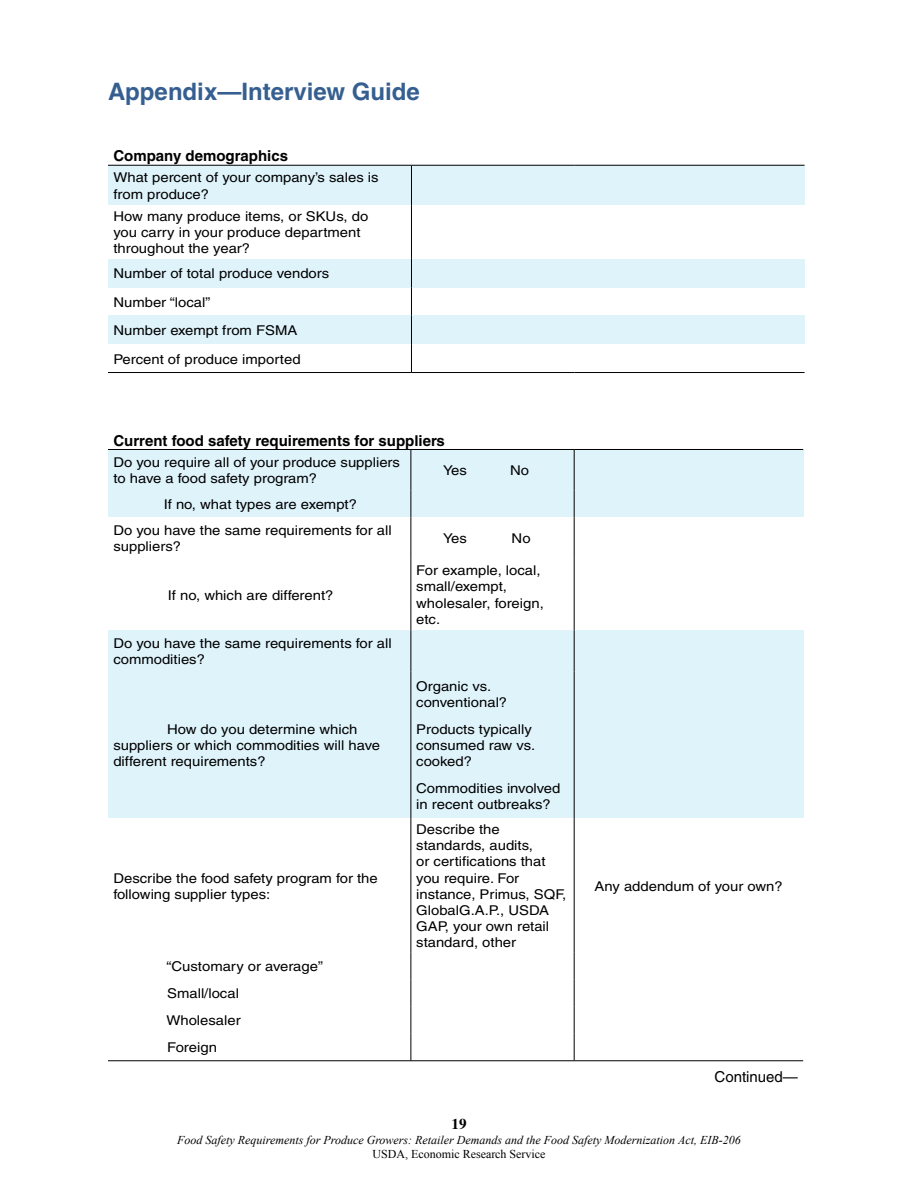
<style>
.page{position:relative;width:918px;height:1188px;background:#fff}
.page>*{position:absolute;margin:0;border:0;box-sizing:border-box;transform-origin:0 0}
.t1{font:700 24px "Helvetica";color:#365f91}
.t2{font:700 15px "Helvetica";color:#000}
.t3{font:15px "Helvetica";color:#000}
.t4{font:700 15px "Times";color:#000}
.t5{font:13.5px/16.2px "Helvetica";color:#000;scale:1.1 1}
.t6{font:italic 12px "Times New Roman";color:#000}
.t7{font:12px "Times New Roman";color:#000}
</style>
<div class="page">
<hr style="left:108px;top:372px;width:303px;height:1px;background:#000">
<hr style="left:411px;top:372px;width:164px;height:1px;background:#000">
<hr style="left:575px;top:372px;width:230px;height:1px;background:#000">
<div style="left:108px;top:449px;width:303px;height:41px;background:#dff3fb"></div>
<div style="left:411px;top:449px;width:163px;height:41px;background:#dff3fb"></div>
<div style="left:574px;top:449px;width:229px;height:41px;background:#dff3fb"></div>
<div style="left:108px;top:490px;width:303px;height:27px;background:#dff3fb"></div>
<div style="left:411px;top:490px;width:163px;height:27px;background:#dff3fb"></div>
<div style="left:574px;top:490px;width:229px;height:27px;background:#dff3fb"></div>
<div style="left:108px;top:631px;width:303px;height:40px;background:#dff3fb"></div>
<div style="left:411px;top:631px;width:163px;height:40px;background:#dff3fb"></div>
<div style="left:574px;top:631px;width:229px;height:40px;background:#dff3fb"></div>
<div style="left:108px;top:671px;width:303px;height:147px;background:#dff3fb"></div>
<div style="left:411px;top:671px;width:163px;height:147px;background:#dff3fb"></div>
<div style="left:574px;top:671px;width:229px;height:147px;background:#dff3fb"></div>
<hr style="left:411px;top:450px;width:1px;height:40px;background:#000">
<hr style="left:574px;top:450px;width:1px;height:40px;background:#000">
<svg style="left:411px;top:490px;width:1px;height:27px"></svg>
<svg style="left:574px;top:490px;width:1px;height:27px"></svg>
<hr style="left:411px;top:517px;width:1px;height:41px;background:#000">
<hr style="left:574px;top:517px;width:1px;height:41px;background:#000">
<hr style="left:411px;top:558px;width:1px;height:73px;background:#000">
<hr style="left:574px;top:558px;width:1px;height:73px;background:#000">
<hr style="left:411px;top:631px;width:1px;height:40px;background:#000">
<hr style="left:574px;top:631px;width:1px;height:40px;background:#000">
<hr style="left:411px;top:671px;width:1px;height:147px;background:#000">
<hr style="left:574px;top:671px;width:1px;height:147px;background:#000">
<hr style="left:411px;top:818px;width:1px;height:135px;background:#000">
<hr style="left:574px;top:818px;width:1px;height:135px;background:#000">
<svg style="left:411px;top:953px;width:1px;height:108px"></svg>
<svg style="left:574px;top:953px;width:1px;height:108px"></svg>
<hr style="left:108px;top:449px;width:303px;height:1px;background:#000">
<hr style="left:411px;top:449px;width:163px;height:1px;background:#000">
<hr style="left:574px;top:449px;width:229px;height:1px;background:#000">
<hr style="left:108px;top:1061px;width:303px;height:1px;background:#000">
<hr style="left:411px;top:1061px;width:163px;height:1px;background:#000">
<hr style="left:574px;top:1061px;width:229px;height:1px;background:#000">
<div style="left:108px;top:165px;width:303px;height:40px;background:#dff3fb"></div>
<div style="left:108px;top:259px;width:303px;height:28px;background:#dff3fb"></div>
<div style="left:108px;top:316px;width:303px;height:28px;background:#dff3fb"></div>
<div style="left:411px;top:165px;width:164px;height:40px;background:#dff3fb"></div>
<div style="left:575px;top:165px;width:230px;height:40px;background:#dff3fb"></div>
<div style="left:411px;top:259px;width:164px;height:28px;background:#dff3fb"></div>
<div style="left:575px;top:259px;width:230px;height:28px;background:#dff3fb"></div>
<div style="left:411px;top:316px;width:164px;height:28px;background:#dff3fb"></div>
<div style="left:575px;top:316px;width:230px;height:28px;background:#dff3fb"></div>
<hr style="left:108px;top:165px;width:303px;height:1px;background:#000">
<hr style="left:411px;top:165px;width:164px;height:1px;background:#000">
<hr style="left:575px;top:165px;width:230px;height:1px;background:#000">
<hr style="left:411px;top:165px;width:1px;height:40px;background:#000">
<hr style="left:411px;top:205px;width:1px;height:54px;background:#000">
<svg style="left:411px;top:259px;width:1px;height:113px"></svg>
<h2 class="t1" style="left:108px;top:76px;width:313px">Appendix—Interview Guide</h2>
<h3 class="t2" style="left:113px;top:147px;width:176px">Company demographics</h3>
<p class="t5" style="left:113px;top:169px;width:243px">What percent of your company’s sales is from produce?</p>
<p class="t5" style="left:113px;top:208px;width:233px">How many produce items, or SKUs, do you carry in your produce department throughout the year?</p>
<p class="t5" style="left:113px;top:265px;width:198px">Number of total produce vendors</p>
<p class="t5" style="left:113px;top:294px;width:90px">Number “local”</p>
<p class="t5" style="left:113px;top:322px;width:169px">Number exempt from FSMA</p>
<p class="t5" style="left:113px;top:351px;width:172px">Percent of produce imported</p>
<h3 class="t2" style="left:113px;top:431px;width:333px">Current food safety requirements for suppliers</h3>
<p class="t5" style="left:113px;top:454px;width:262px">Do you require all of your produce suppliers to have a food safety program?</p>
<p class="t5" style="left:164px;top:496px;width:177px">If no, what types are exempt?</p>
<p class="t5" style="left:113px;top:522px;width:255px">Do you have the same requirements for all suppliers?</p>
<p class="t5" style="left:168px;top:587px;width:152px">If no, which are different?</p>
<p class="t5" style="left:113px;top:635px;width:255px">Do you have the same requirements for all commodities?</p>
<p class="t5" style="left:443px;top:462px;width:23px">Yes</p>
<p class="t5" style="left:510px;top:462px;width:19px">No</p>
<p class="t5" style="left:443px;top:530px;width:23px">Yes</p>
<p class="t5" style="left:512px;top:530px;width:19px">No</p>
<p class="t5" style="left:416px;top:562px;width:117px">For example, local, small/exempt, wholesaler, foreign, etc.</p>
<p class="t5" style="left:113px;top:721px;width:244px;text-indent:54px">How do you determine which suppliers or which commodities will have different requirements?</p>
<p class="t5" style="left:113px;top:870px;width:242px">Describe the food safety program for the following supplier types:</p>
<p class="t5" style="left:167px;top:959px;width:144px">“Customary or average”</p>
<p class="t5" style="left:167px;top:986px;width:67px">Small/local</p>
<p class="t5" style="left:166px;top:1013px;width:69px">Wholesaler</p>
<p class="t5" style="left:167px;top:1040px;width:47px">Foreign</p>
<p class="t5" style="left:416px;top:678px;width:84px">Organic vs. conventional?</p>
<p class="t5" style="left:416px;top:721px;width:110px">Products typically consumed raw vs. cooked?</p>
<p class="t5" style="left:416px;top:780px;width:133px">Commodities involved in recent outbreaks?</p>
<p class="t5" style="left:416px;top:821px;width:138px">Describe the standards, audits,<br>or certifications that you require. For instance, Primus, SQF,<br>GlobalG.A.P., USDA<br>GAP, your own retail standard, other</p>
<p class="t5" style="left:595px;top:878px;width:173px">Any addendum of your own?</p>
<p class="t3" style="left:715px;top:1068px;width:85px">Continued—</p>
<p class="t4" style="left:452px;top:1115px;width:16px">19</p>
<p class="t6" style="left:177px;top:1131px;width:565px">Food Safety Requirements for Produce Growers: Retailer Demands and the Food Safety Modernization Act, EIB-206</p>
<p class="t7" style="left:372px;top:1146px;width:175px">USDA, Economic Research Service</p>
</div>
